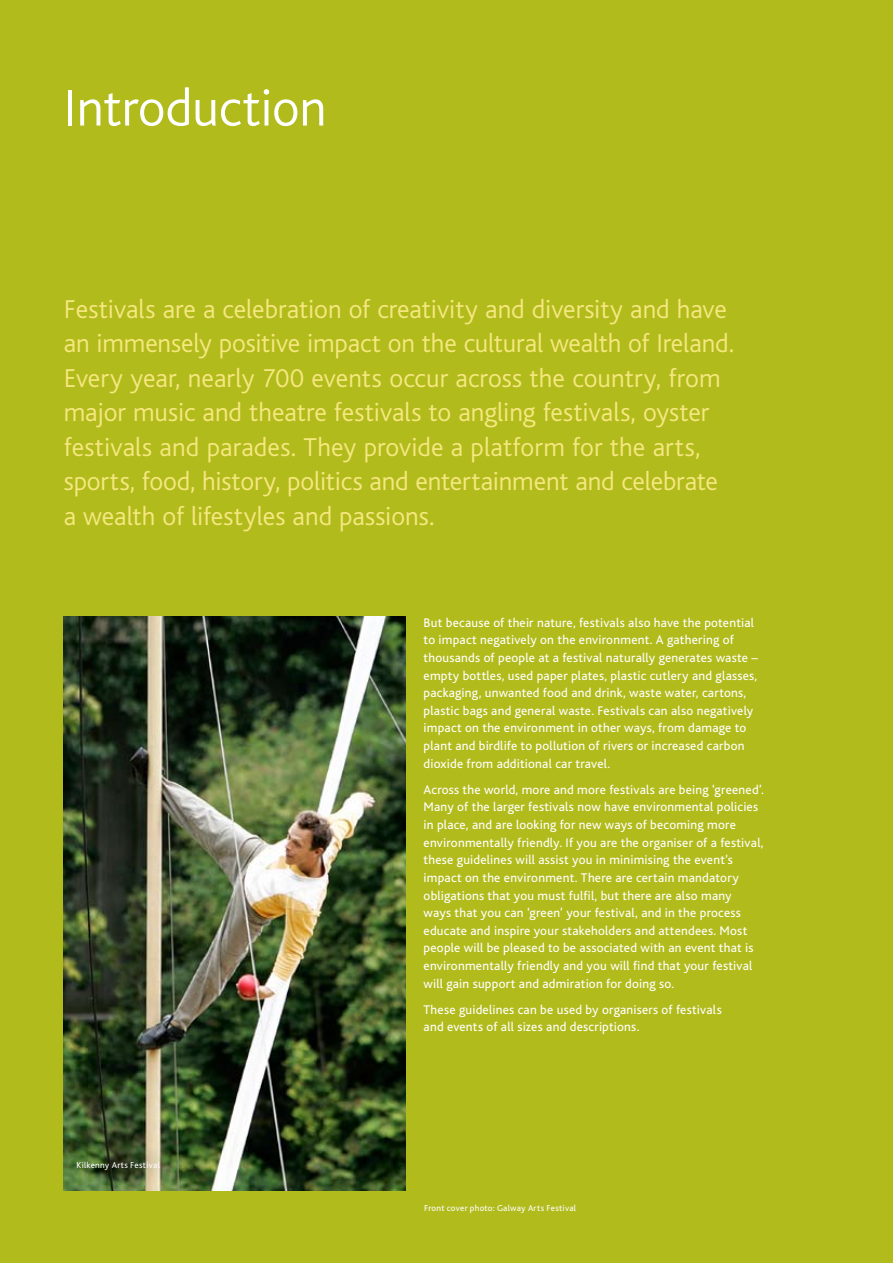
<style>
.page{position:relative;width:893px;height:1263px;background:#b2bb1c}
.page>*{position:absolute;margin:0;border:0;box-sizing:border-box;transform-origin:0 0}
.t1{font:300 54px "Bliss";letter-spacing:-.005em;color:#fff}
.t2{font:300 27px/34.5px "Bliss";color:#f6e880}
.t3{font:13.2px/17.7px "Bliss";letter-spacing:.015em;color:#fff}
.t4{font:9px "Bliss";letter-spacing:.03em;color:#fff}
</style>
<div class="page">
<img style="left:64px;top:617px;width:342px;height:574px">
<div style="left:60px;top:1141px;width:117px;height:47px;background:#000;opacity:.75"></div>
<p class="t1" style="left:64px;top:79px;width:264px">Introduction</p>
<p class="t2" style="left:64px;top:292px;width:672px">Festivals are a celebration of creativity and diversity and have an immensely positive impact on the cultural wealth of Ireland.<br>Every year, nearly 700 events occur across the country, from major music and theatre festivals to angling festivals, oyster festivals and parades. They provide a platform for the arts, sports, food, history, politics and entertainment and celebrate a wealth of lifestyles and passions.</p>
<p class="t4" style="left:77px;top:1160px;width:85px">Kilkenny Arts Festival</p>
<p class="t3" style="left:424px;top:614px;width:336px">But because of their nature, festivals also have the potential to impact negatively on the environment. A gathering of thousands of people at a festival naturally generates waste – empty bottles, used paper plates, plastic cutlery and glasses, packaging, unwanted food and drink, waste water, cartons, plastic bags and general waste. Festivals can also negatively impact on the environment in other ways, from damage to plant and birdlife to pollution of rivers or increased carbon dioxide from additional car travel.</p>
<p class="t3" style="left:424px;top:781px;width:342px">Across the world, more and more festivals are being ‘greened’.<br>Many of the larger festivals now have environmental policies in place, and are looking for new ways of becoming more environmentally friendly. If you are the organiser of a festival, these guidelines will assist you in minimising the event’s impact on the environment. There are certain mandatory obligations that you must fulfil, but there are also many<br>ways that you can ‘green’ your festival, and in the process educate and inspire your stakeholders and attendees. Most people will be pleased to be associated with an event that is environmentally friendly and you will find that your festival will gain support and admiration for doing so.</p>
<p class="t3" style="left:424px;top:1001px;width:300px">These guidelines can be used by organisers of festivals and events of all sizes and descriptions.</p>
<p class="t4" style="left:424px;top:1204px;width:154px">Front cover photo: Galway Arts Festival</p>
</div>
